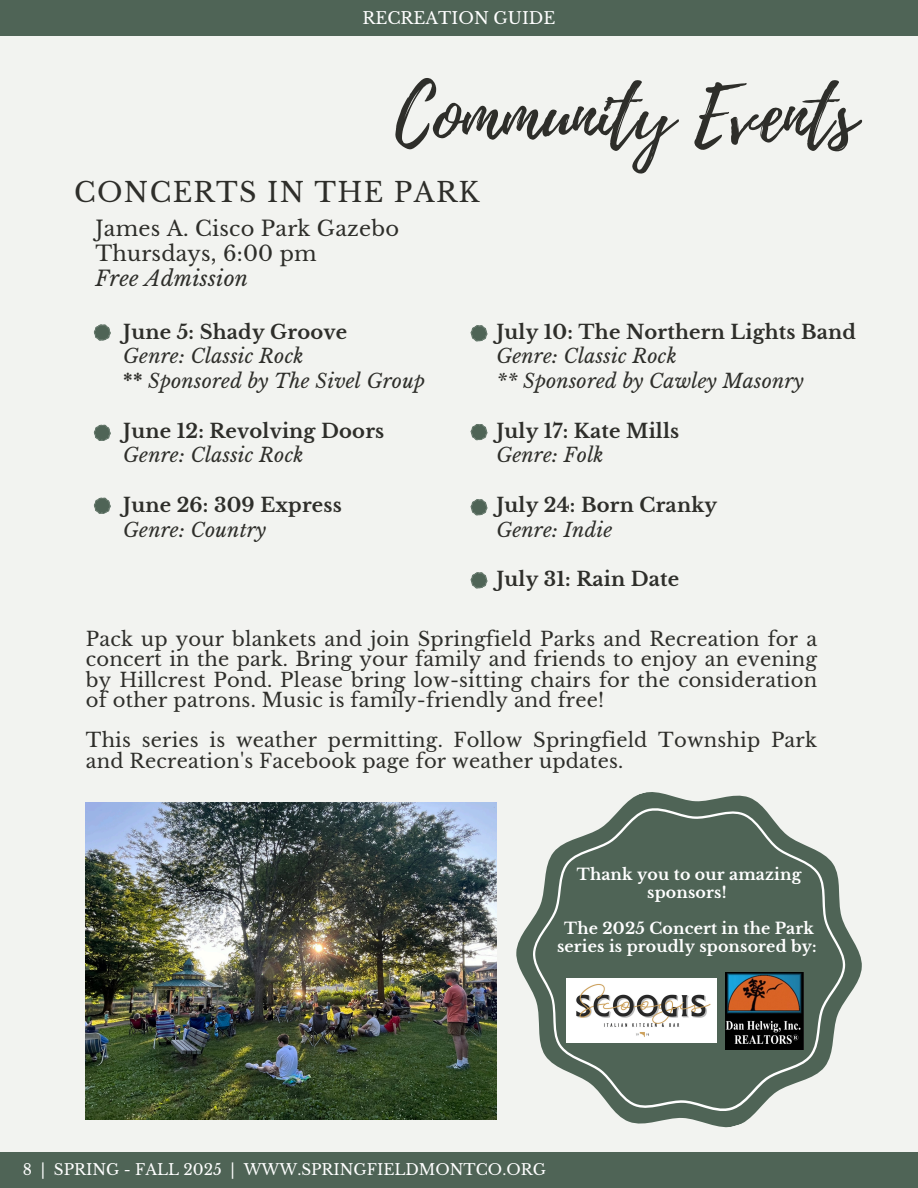
<style>
.page{position:relative;width:918px;height:1188px;background:#f2f3f0}
.page>*{position:absolute;margin:0;border:0;box-sizing:border-box;transform-origin:0 0}
.t1{font:75px "Playlist Script";color:#2e2e2a}
.t2{font:27px "Libre Baskerville";letter-spacing:.05em;color:#2e2e2a}
.t3{font:21px/24.8px "Libre Baskerville";letter-spacing:.01em;color:#2e2e2a}
.t4{font:19.5px/20.2px "Libre Baskerville";letter-spacing:.01em;color:#2e2e2a;text-align:justify}
.t5{font:700 19.5px/24.8px "Libre Baskerville";letter-spacing:.01em;color:#2e2e2a}
.t6{font:italic 19.5px/24.8px "Libre Baskerville";letter-spacing:.01em;color:#2e2e2a}
.t7{font:16.5px "Libre Baskerville";color:#fff}
.t8{font:700 15.75px/18px "Libre Baskerville";letter-spacing:.01em;color:#fff;text-align:center}
.t9{font:15.15px "Libre Baskerville";color:#fff}
.s1{font-style:italic}
.s2{font-weight:700;font-style:normal}
.s3{font-weight:400;font-style:italic}
</style>
<div class="page">
<div style="left:0;top:1152px;width:918px;height:36px;background:#4f6456"></div>
<div style="left:0;top:0;width:918px;height:36px;background:#4f6456"></div>
<img style="left:86px;top:803px;width:393px;height:317px">
<img style="left:479px;top:802px;width:18px;height:318px">
<svg style="left:516px;top:792px;width:346px;height:336px;fill:#4f6456"></svg>
<svg style="left:93px;top:324px;width:18px;height:17px"></svg>
<svg style="left:93px;top:424px;width:18px;height:17px"></svg>
<svg style="left:93px;top:497px;width:18px;height:17px"></svg>
<svg style="left:470px;top:325px;width:18px;height:17px"></svg>
<svg style="left:470px;top:424px;width:18px;height:17px"></svg>
<svg style="left:470px;top:499px;width:18px;height:17px"></svg>
<svg style="left:470px;top:572px;width:18px;height:17px"></svg>
<img style="left:567px;top:979px;width:149px;height:64px">
<img style="left:726px;top:973px;width:77px;height:76px">
<p class="t7" style="left:362px;top:8px;width:195px">RECREATION GUIDE</p>
<p class="t1" style="left:395px;top:62px;width:463px">Community Events</p>
<h4 class="t2" style="left:74px;top:176px;width:407px">CONCERTS IN THE PARK</h4>
<h4 class="t3" style="left:95px;top:217px;width:305px">James A. Cisco Park Gazebo<br>Thursdays, 6:00 pm<br><span class="s1">Free Admission</span></h4>
<p class="t6" style="left:123px;top:319px;width:303px"><span class="s2">June 5: Shady Groove<br></span>Genre: Classic Rock<br><span class="s2">**</span> Sponsored by The Sivel Group</p>
<h5 class="t5" style="left:123px;top:418px;width:263px">June 12: Revolving Doors<br><span class="s3">Genre: Classic Rock</span></h5>
<h1 class="t5" style="left:123px;top:493px;width:220px">June 26: 309 Express<br><span class="s3">Genre: Country</span></h1>
<p class="t6" style="left:496px;top:319px;width:361px"><span class="s2">July 10: The Northern Lights Band<br></span>Genre: Classic Rock<br>** Sponsored by Cawley Masonry</p>
<p class="t5" style="left:496px;top:418px;width:184px">July 17: Kate Mills<br><span class="s3">Genre: Folk</span></p>
<h4 class="t5" style="left:496px;top:493px;width:222px">July 24: Born Cranky<br><span class="s3">Genre: Indie</span></h4>
<h4 class="t5" style="left:496px;top:567px;width:184px">July 31: Rain Date</h4>
<h4 class="t4" style="left:86px;top:629px;width:733px">Pack up your blankets and join Springfield Parks and Recreation for a concert in the park. Bring your family and friends to enjoy an evening by Hillcrest Pond. Please bring low-sitting chairs for the consideration of other patrons. Music is family-friendly and free!</h4>
<p class="t4" style="left:86px;top:730px;width:733px">This series is weather permitting. Follow Springfield Township Park and Recreation's Facebook page for weather updates.</p>
<h4 class="t8" style="left:577px;top:866px;width:226px">Thank you to our amazing sponsors!</h4>
<p class="t8" style="left:557px;top:920px;width:261px">The 2025 Concert in the Park series is proudly sponsored by:</p>
<h2 class="t9" style="left:23px;top:1161px;width:525px">8 | SPRING - FALL 2025 | WWW.SPRINGFIELDMONTCO.ORG</h2>
</div>
